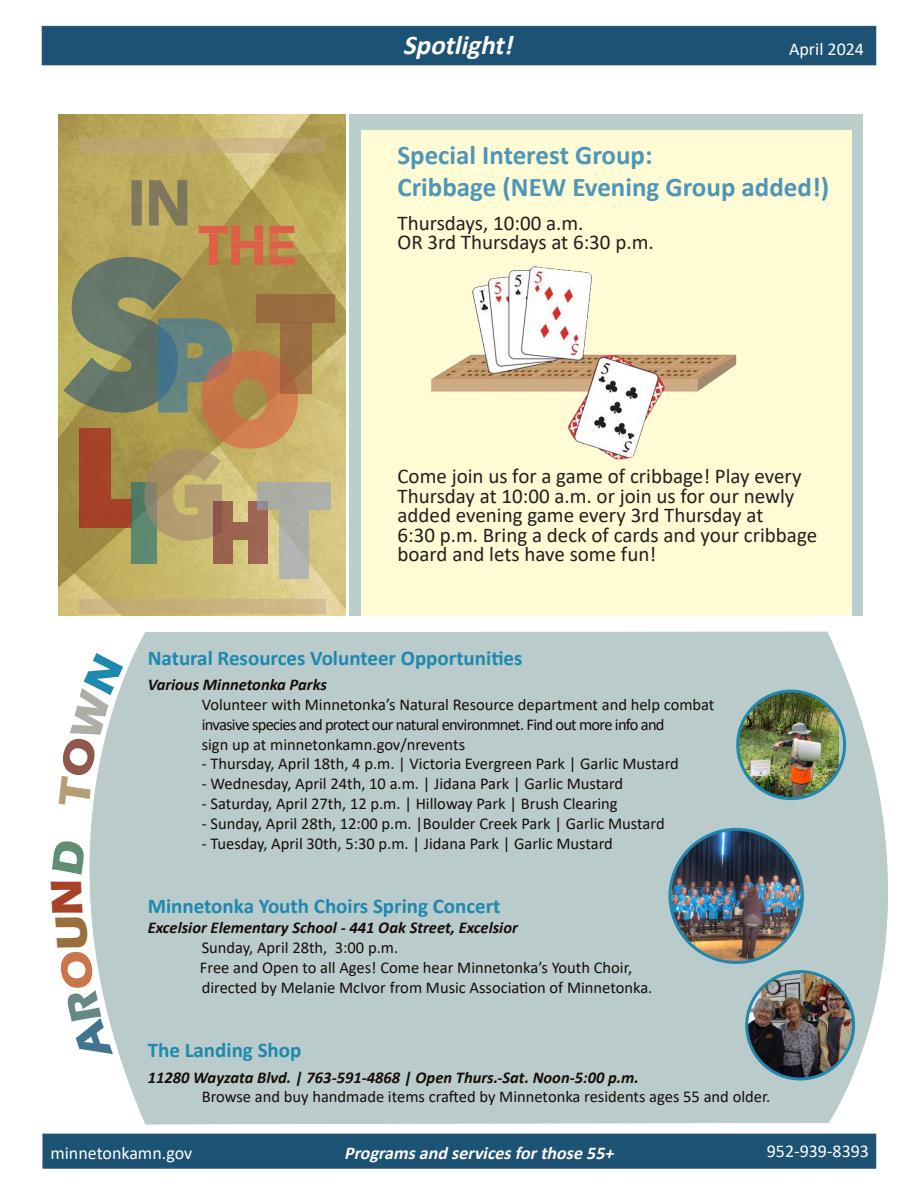
<style>
.page{position:relative;width:918px;height:1188px;background:#fff}
.page>*{position:absolute;margin:0;border:0;box-sizing:border-box;transform-origin:0 0}
.calendar_date{font:700 27px "Calibri";color:#4e96b8}
.t1{font:italic 700 27px "Calibri";color:#fff}
.article-headline1{font:21px/19.5px "Calibri";color:#231f20}
.calendar_date-2{font:700 21px "Calibri";color:#1e88ae}
.t2{font:18px "Calibri";color:#fff}
.t3{font:italic 700 18px "Calibri";color:#fff}
.calendar_date-3{font:16.5px/19.8px "Calibri";color:#180b0b}
.calendar_date-4{font:italic 700 16.5px "Calibri";color:#180b0b}
</style>
<div class="page">
<div style="left:42px;top:26px;width:834px;height:39px;background:#1c5273;border:2px solid #2a5173"></div>
<div style="left:42px;top:1134px;width:834px;height:35px;background:#1c5273;border:2px solid #2a5173"></div>
<img style="left:58px;top:114px;width:287px;height:502px">
<div style="left:349px;top:114px;width:514px;height:502px;background:#bacecc"></div>
<div style="left:361px;top:130px;width:490px;height:486px;background:#fffcd5"></div>
<div style="left:280px;top:322px;width:32px;height:71px;background:#925538;opacity:.6"></div>
<div style="left:256px;top:294px;width:79px;height:28px;background:#9a6e3f"></div>
<div style="left:132px;top:482px;width:25px;height:81px;background:#5d8a70"></div>
<svg style="left:64px;top:257px;width:234px;height:284px;background:#9b8859"></svg>
<div style="left:213px;top:540px;width:19px;height:23px;background:#99624c"></div>
<div style="left:213px;top:522px;width:55px;height:18px;background:#74212f;opacity:.6"></div>
<div style="left:213px;top:502px;width:19px;height:20px;background:#74212f;opacity:.6"></div>
<div style="left:248px;top:540px;width:20px;height:23px;background:#9e6653"></div>
<div style="left:248px;top:501px;width:20px;height:21px;background:#9d6652"></div>
<div style="left:279px;top:510px;width:30px;height:68px;background:#afb3ad"></div>
<div style="left:257px;top:483px;width:74px;height:27px;background:#aaada4"></div>
<svg style="left:132px;top:180px;width:55px;height:45px;background:#938a5d"></svg>
<div style="left:209px;top:234px;width:9px;height:31px;background:#dd5f47"></div>
<div style="left:199px;top:226px;width:29px;height:7px;background:#dd5f47"></div>
<div style="left:231px;top:248px;width:9px;height:17px;background:#dd5f47"></div>
<div style="left:231px;top:241px;width:32px;height:7px;background:#dd5f47"></div>
<div style="left:231px;top:225px;width:9px;height:15px;background:#dd5f47"></div>
<div style="left:254px;top:248px;width:9px;height:17px;background:#dd5f47"></div>
<div style="left:254px;top:225px;width:9px;height:15px;background:#dd5f47"></div>
<div style="left:269px;top:257px;width:26px;height:8px;background:#dd5f47"></div>
<div style="left:269px;top:249px;width:9px;height:8px;background:#cb794c"></div>
<div style="left:269px;top:241px;width:24px;height:7px;background:#dd5f47"></div>
<div style="left:269px;top:233px;width:9px;height:8px;background:#ca784b"></div>
<div style="left:269px;top:226px;width:25px;height:7px;background:#dd5f47"></div>
<div style="left:79px;top:600px;width:247px;height:14px;background:#c4a187;opacity:.46"></div>
<div style="left:79px;top:139px;width:247px;height:14px;background:#c4a187;opacity:.46"></div>
<div style="left:90px;top:631px;width:798px;height:494px;background:#b9cccb"></div>
<img style="left:738px;top:691px;width:101px;height:108px">
<div style="left:736px;top:690px;width:110px;height:110px;border:3px solid #2088ae;border-radius:50%"></div>
<img style="left:747px;top:972px;width:107px;height:107px;border-radius:54px">
<div style="left:745px;top:970px;width:110px;height:111px;border:3px solid #2088ae;border-radius:50%"></div>
<img style="left:670px;top:829px;width:132px;height:133px;border-radius:66px">
<div style="left:669px;top:828px;width:135px;height:136px;border:3px solid #2088ae;border-radius:50%"></div>
<img style="left:431px;top:266px;width:218px;height:193px">
<svg style="left:89px;top:840px;width:24px;height:224px"></svg>
<svg style="left:90px;top:653px;width:34px;height:154px"></svg>
<p class="t1" style="left:403px;top:26px;width:119px">Spotlight!</p>
<p class="t2" style="left:789px;top:36px;width:76px">April 2024</p>
<p class="calendar_date" style="left:397px;top:136px;width:257px">Special Interest Group:</p>
<p class="calendar_date" style="left:397px;top:168px;width:433px">Cribbage (NEW Evening Group added!)</p>
<p class="article-headline1" style="left:397px;top:212px;width:258px">Thursdays, 10:00 a.m.<br>OR 3rd Thursdays at 6:30 p.m.</p>
<p class="article-headline1" style="left:397px;top:466px;width:421px">Come join us for a game of cribbage! Play every Thursday at 10:00 a.m. or join us for our newly added evening game every 3rd Thursday at<br>6:30 p.m. Bring a deck of cards and your cribbage board and lets have some fun!</p>
<p class="calendar_date-2" style="left:148px;top:643px;width:376px">Natural Resources Volunteer Opportunities</p>
<p class="calendar_date-4" style="left:148px;top:673px;width:181px">Various Minnetonka Parks</p>
<p class="calendar_date-3" style="left:202px;top:694px;width:514px">Volunteer with Minnetonka’s Natural Resource department and help combat invasive species and protect our natural environmnet. Find out more info and<br>sign up at minnetonkamn.gov/nrevents</p>
<p class="calendar_date-3" style="left:202px;top:754px;width:479px">- Thursday, April 18th, 4 p.m. | Victoria Evergreen Park | Garlic Mustard</p>
<p class="calendar_date-3" style="left:202px;top:773px;width:423px">- Wednesday, April 24th, 10 a.m. | Jidana Park | Garlic Mustard</p>
<p class="calendar_date-3" style="left:202px;top:793px;width:417px">- Saturday, April 27th, 12 p.m. | Hilloway Park | Brush Clearing</p>
<p class="calendar_date-3" style="left:202px;top:813px;width:464px">- Sunday, April 28th, 12:00 p.m. |Boulder Creek Park | Garlic Mustard</p>
<p class="calendar_date-3" style="left:202px;top:833px;width:413px">- Tuesday, April 30th, 5:30 p.m. | Jidana Park | Garlic Mustard</p>
<p class="calendar_date-2" style="left:148px;top:892px;width:354px">Minnetonka Youth Choirs Spring Concert</p>
<p class="calendar_date-4" style="left:148px;top:916px;width:372px">Excelsior Elementary School - 441 Oak Street, Excelsior</p>
<p class="calendar_date-3" style="left:202px;top:937px;width:198px">Sunday, April 28th, 3:00 p.m.</p>
<p class="calendar_date-3" style="left:200px;top:957px;width:454px">Free and Open to all Ages! Come hear Minnetonka’s Youth Choir, directed by Melanie McIvor from Music Association of Minnetonka.</p>
<p class="calendar_date-2" style="left:148px;top:1036px;width:155px">The Landing Shop</p>
<p class="calendar_date-4" style="left:148px;top:1066px;width:493px">11280 Wayzata Blvd. | 763-591-4868 | Open Thurs.-Sat. Noon-5:00 p.m.</p>
<p class="calendar_date-3" style="left:202px;top:1087px;width:570px">Browse and buy handmade items crafted by Minnetonka residents ages 55 and older.</p>
<p class="t2" style="left:50px;top:1141px;width:144px">minnetonkamn.gov</p>
<p class="t3" style="left:344px;top:1140px;width:276px">Programsandservicesforthose55+</p>
<p class="t2" style="left:767px;top:1139px;width:104px">952-939-8393</p>
</div>
